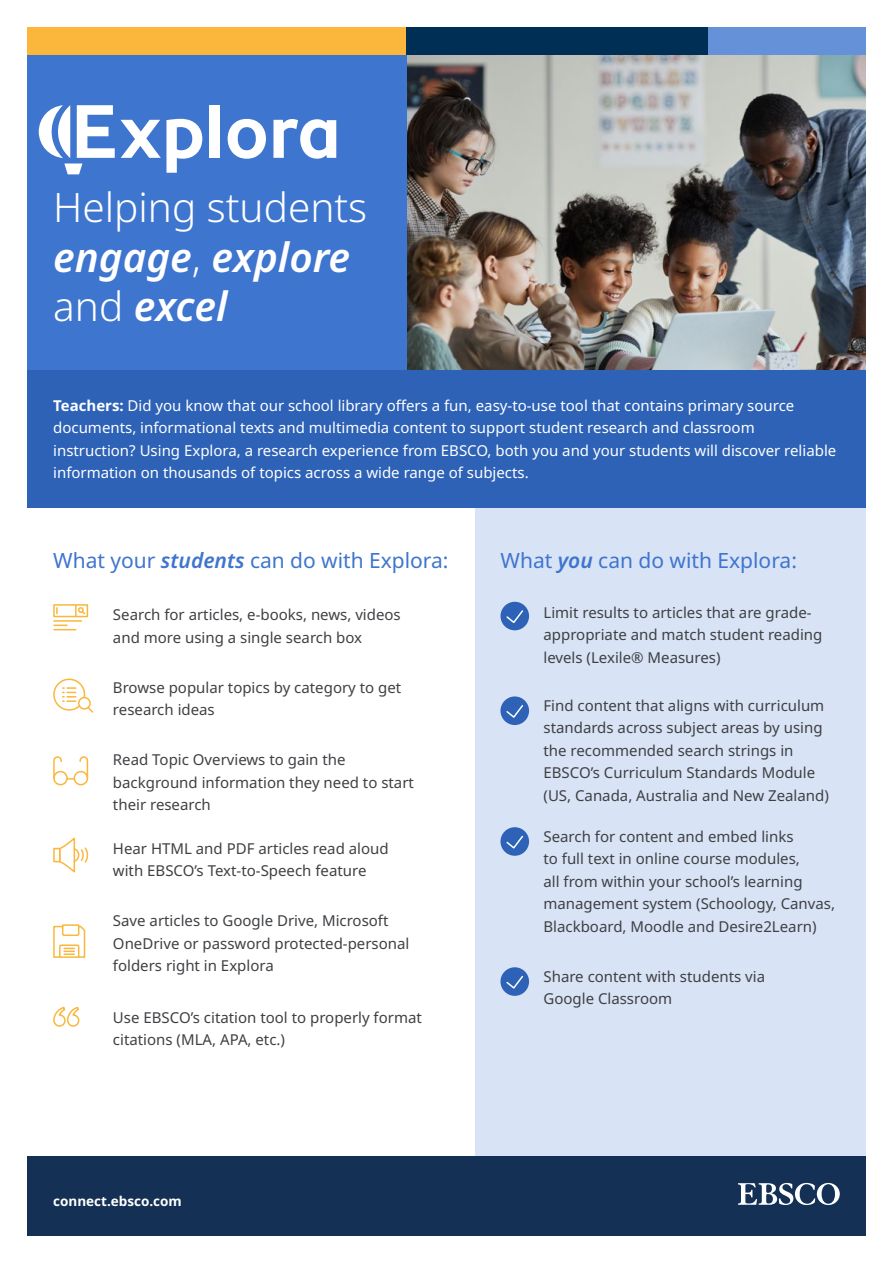
<style>
.page{position:relative;width:893px;height:1263px;background:#fff}
.page>*{position:absolute;margin:0;border:0;box-sizing:border-box;transform-origin:0 0}
.t1{font:300 40.5px/49.5px "Noto Sans";color:#fff}
.t2{font:21px "Noto Sans";color:#3e75cf}
.Body{font:15px/22.5px "Noto Sans";color:#3e4043}
.Body-White{font:15px/22.5px "Noto Sans";color:#fff}
.t3{font:700 13.5px "Noto Sans";color:#fff}
.s1{font-weight:600;font-style:italic}
.s2{font-weight:700}
</style>
<div class="page">
<div style="left:475px;top:496px;width:390px;height:660px;background:#d8e3f5"></div>
<div style="left:27px;top:32px;width:380px;height:373px;background:#3e75cf"></div>
<img style="left:407px;top:41px;width:459px;height:329px">
<div style="left:27px;top:27px;width:379px;height:27px;background:#fab73c"></div>
<div style="left:406px;top:27px;width:302px;height:27px;background:#002f56"></div>
<div style="left:708px;top:27px;width:157px;height:27px;background:#6591d9"></div>
<div style="left:27px;top:370px;width:839px;height:137px;background:#2d62b7"></div>
<div style="left:500px;top:602px;width:29px;height:28px;background:#2d62b7;border-radius:50%"></div>
<svg style="left:506px;top:610px;width:17px;height:13px"></svg>
<div style="left:500px;top:696px;width:29px;height:29px;background:#2d62b7;border-radius:50%"></div>
<svg style="left:506px;top:705px;width:17px;height:13px"></svg>
<div style="left:500px;top:827px;width:29px;height:29px;background:#2d62b7;border-radius:50%"></div>
<svg style="left:506px;top:835px;width:17px;height:14px"></svg>
<div style="left:500px;top:967px;width:29px;height:29px;background:#2d62b7;border-radius:50%"></div>
<svg style="left:506px;top:975px;width:17px;height:14px"></svg>
<div style="left:53px;top:848px;width:7px;height:14px;border:2px solid #fab73c"></div>
<svg style="left:58px;top:837px;width:31px;height:36px"></svg>
<svg style="left:53px;top:924px;width:33px;height:34px"></svg>
<svg style="left:53px;top:1006px;width:27px;height:21px"></svg>
<div style="left:53px;top:771px;width:15px;height:14px;border:2px solid #fab73c;border-radius:50%"></div>
<div style="left:74px;top:771px;width:14px;height:14px;border:2px solid #fab73c;border-radius:50%"></div>
<svg style="left:53px;top:756px;width:36px;height:24px"></svg>
<svg style="left:53px;top:678px;width:41px;height:35px"></svg>
<div style="left:53px;top:604px;width:35px;height:13px;border:2px solid #fab73c"></div>
<svg style="left:75px;top:605px;width:12px;height:11px"></svg>
<svg style="left:56px;top:608px;width:2px;height:6px"></svg>
<hr style="left:54px;top:620px;width:28px;height:2px;background:#fab73c">
<svg style="left:54px;top:624px;width:22px;height:6px"></svg>
<div style="left:210px;top:105px;width:10px;height:53px;background:#fff"></div>
<svg style="left:228px;top:118px;width:38px;height:41px"></svg>
<svg style="left:273px;top:119px;width:63px;height:40px"></svg>
<svg style="left:39px;top:105px;width:163px;height:69px"></svg>
<div style="left:28px;top:1156px;width:838px;height:80px;background:#143055"></div>
<svg style="left:738px;top:1183px;width:102px;height:22px"></svg>
<h2 class="t1" style="left:53px;top:184px;width:315px">Helping students <span class="s1">engage</span>, <span class="s1">explore </span>and <span class="s1">excel</span></h2>
<p class="Body-White" style="left:53px;top:394px;width:785px"><span class="s2">Teachers:</span> Did you know that our school library offers a fun, easy-to-use tool that contains primary source documents, informational texts and multimedia content to support student research and classroom instruction? Using Explora, a research experience from EBSCO, both you and your students will discover reliable information on thousands of topics across a wide range of subjects.</p>
<h3 class="t2" style="left:53px;top:545px;width:397px">What your <span class="s1">students</span> can do with Explora:</h3>
<h3 class="t2" style="left:500px;top:545px;width:298px">What <span class="s1">you</span> can do with Explora:</h3>
<p class="Body" style="left:113px;top:604px;width:289px">Search for articles, e-books, news, videos and more using a single search box</p>
<p class="Body" style="left:543px;top:601px;width:280px">Limit results to articles that are grade&shy;appropriate and match student reading levels (Lexile® Measures)</p>
<p class="Body" style="left:113px;top:676px;width:290px">Browse popular topics by category to get research ideas</p>
<p class="Body" style="left:113px;top:749px;width:302px">Read Topic Overviews to gain the background information they need to start their research</p>
<p class="Body" style="left:113px;top:837px;width:277px">Hear HTML and PDF articles read aloud with EBSCO’s Text-to-Speech feature</p>
<p class="Body" style="left:113px;top:910px;width:298px">Save articles to Google Drive, Microsoft<br>OneDrive or password protected-personal folders right in Explora</p>
<p class="Body" style="left:113px;top:1006px;width:310px">Use EBSCO’s citation tool to properly format citations (MLA, APA, etc.)</p>
<p class="t3" style="left:53px;top:1192px;width:130px">connect.ebsco.com</p>
<p class="Body" style="left:543px;top:695px;width:287px">Find content that aligns with curriculum standards across subject areas by using the recommended search strings in EBSCO’s Curriculum Standards Module (US, Canada, Australia and New Zealand)</p>
<p class="Body" style="left:543px;top:825px;width:293px">Search for content and embed links<br>to full text in online course modules,<br>all from within your school’s learning management system (Schoology, Canvas, Blackboard, Moodle and Desire2Learn)</p>
<p class="Body" style="left:543px;top:965px;width:223px">Share content with students via<br>Google Classroom</p>
</div>
